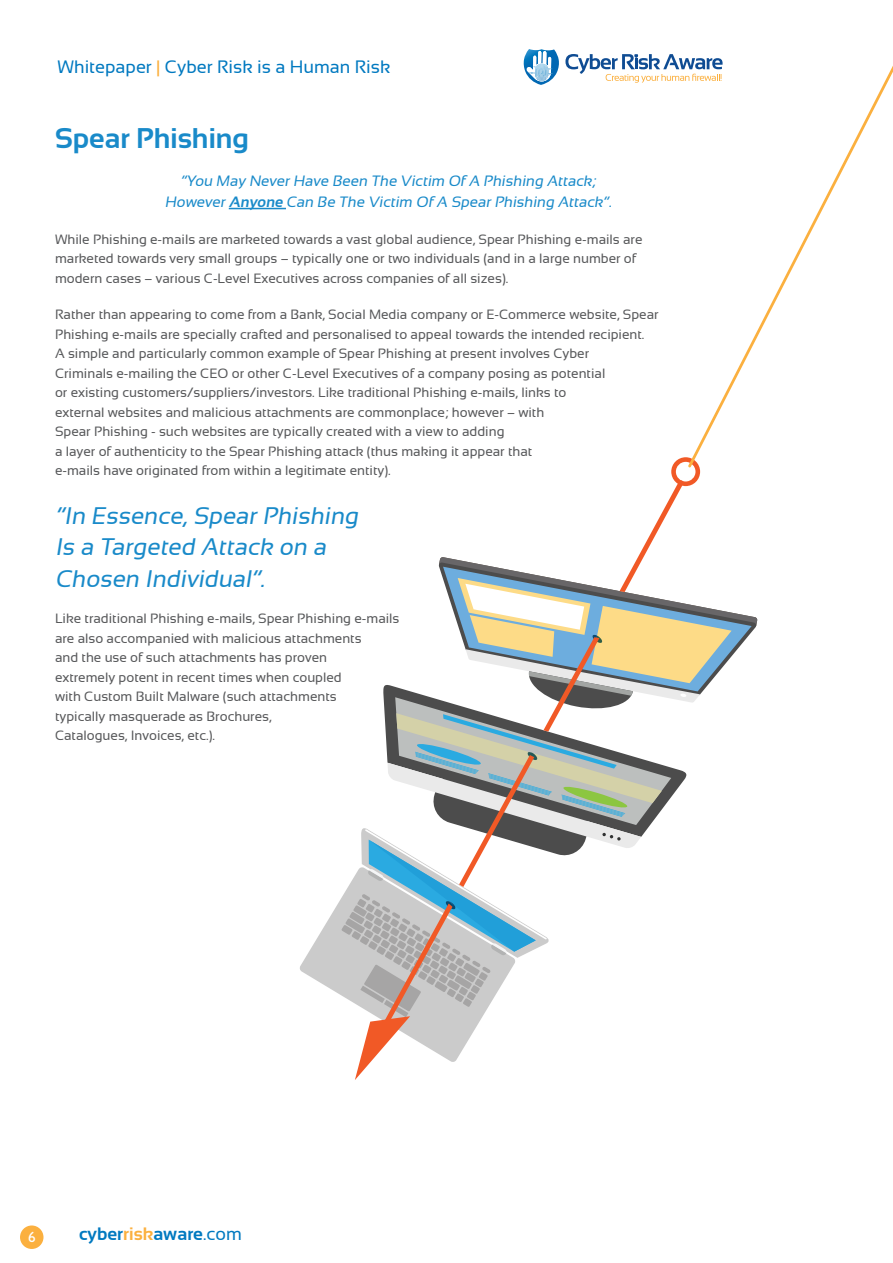
<style>
.page{position:relative;width:893px;height:1263px;background:#fff}
.page>*{position:absolute;margin:0;border:0;box-sizing:border-box;transform-origin:0 0}
.t1{font:700 28.5px "Sansation";color:#198ac9}
.t2{font:italic 24px/31.5px "Sansation";color:#198ac9}
.t3{font:18px "Sansation";color:#0079c0}
.t4{font:700 18px "Sansation";color:#0079c0}
.t5{font:italic 15px/21px "Sansation";color:#198ac9;text-align:center}
.t6{font:15px "M Gill Sans";color:#fff}
.t7{font:13.5px/19.5px "Sansation";color:#57585a}
.s1{color:#fbb03f}
.s2{font-weight:700}
.s3{font-weight:400}
</style>
<div class="page">
<div style="left:20px;top:1225px;width:23px;height:24px;background:#fbb03f;border-radius:50%"></div>
<svg style="left:523px;top:49px;width:165px;height:36px"></svg>
<hr style="left:229px;top:208px;width:57px;height:1px;background:#198ac9">
<svg style="left:300px;top:457px;width:457px;height:623px"></svg>
<svg style="left:688px;top:58px;width:205px;height:409px"></svg>
<h3 class="t3" style="left:57px;top:56px;width:335px">Whitepaper <span class="s1">|</span> Cyber Risk is a Human Risk</h3>
<h1 class="t1" style="left:55px;top:123px;width:196px">Spear Phishing</h1>
<p class="t5" style="left:165px;top:171px;width:451px">“You May Never Have Been The Victim Of A Phishing Attack;<br>However <span class="s2">Anyone</span> Can Be The Victim Of A Spear Phishing Attack”.</p>
<p class="t7" style="left:55px;top:229px;width:589px">While Phishing e-mails are marketed towards a vast global audience, Spear Phishing e-mails are marketed towards very small groups – typically one or two individuals (and in a large number of modern cases – various C-Level Executives across companies of all sizes).</p>
<p class="t7" style="left:55px;top:305px;width:605px">Rather than appearing to come from a Bank, Social Media company or E-Commerce website, Spear Phishing e-mails are specially crafted and personalised to appeal towards the intended recipient.<br>A simple and particularly common example of Spear Phishing at present involves Cyber<br>Criminals e-mailing the CEO or other C-Level Executives of a company posing as potential<br>or existing customers/suppliers/investors. Like traditional Phishing e-mails, links to<br>external websites and malicious attachments are commonplace; however – with<br>Spear Phishing - such websites are typically created with a view to adding<br>a layer of authenticity to the Spear Phishing attack (thus making it appear that<br>e-mails have originated from within a legitimate entity).</p>
<h2 class="t2" style="left:55px;top:500px;width:309px">“In Essence, Spear Phishing<br>Is a Targeted Attack on a<br>Chosen Individual”.</h2>
<p class="t7" style="left:55px;top:609px;width:346px">Like traditional Phishing e-mails, Spear Phishing e-mails are also accompanied with malicious attachments<br>and the use of such attachments has proven<br>extremely potent in recent times when coupled<br>with Custom Built Malware (such attachments<br>typically masquerade as Brochures,<br>Catalogues, Invoices, etc.).</p>
<p class="t6" style="left:28px;top:1228px;width:9px">6</p>
<h3 class="t4" style="left:79px;top:1224px;width:164px">cyber<span class="s1">risk</span>aware<span class="s3">.com</span></h3>
</div>
